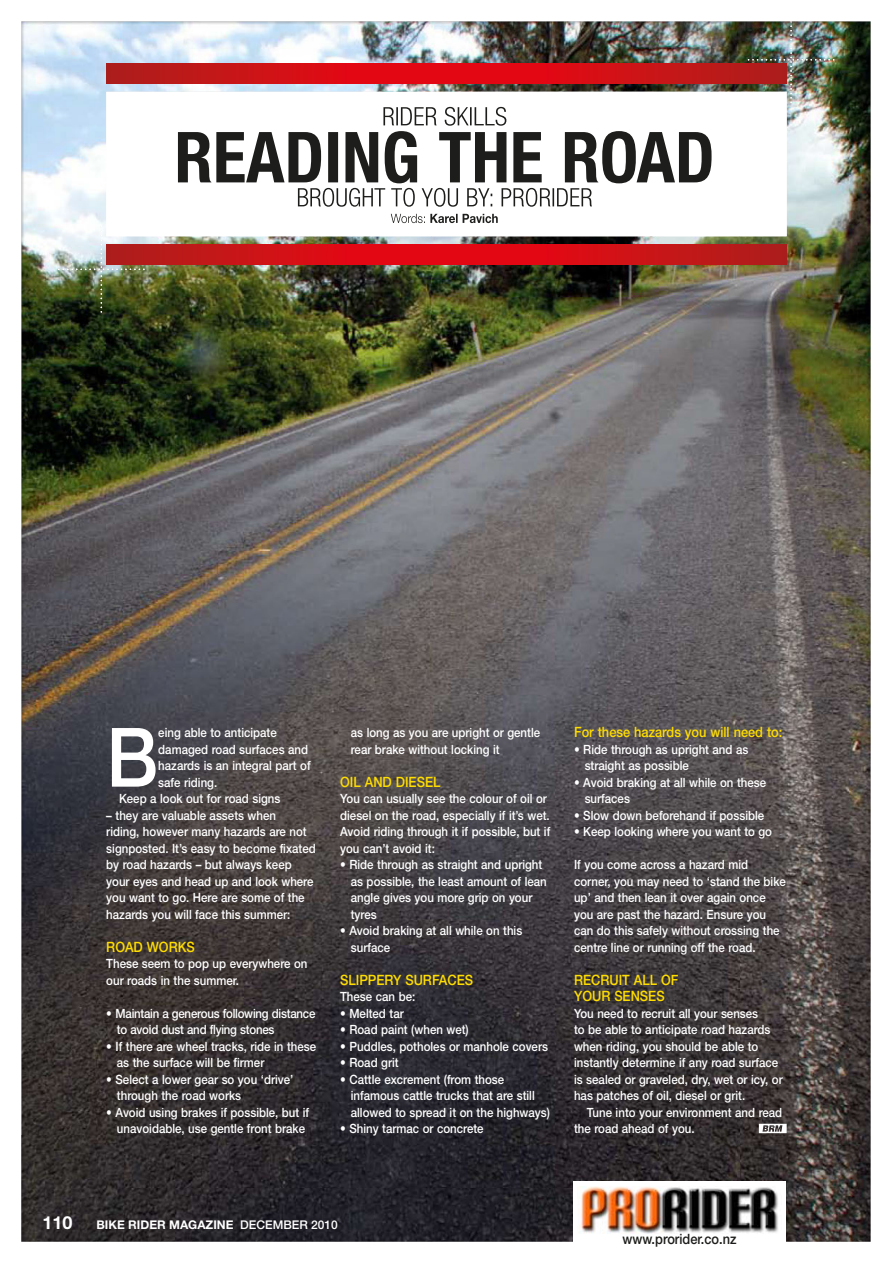
<style>
.page{position:relative;width:893px;height:1263px;background:#fff}
.page>*{position:absolute;margin:0;border:0;box-sizing:border-box;transform-origin:0 0}
.t1{font:500 82.05px "Helvetica Neue";color:#fff;scale:.9 1}
.t2{font:700 18px "Helvetica Neue";color:#fff}
.t3{font:500 14.25px/16.5px "Helvetica Neue";color:#fd0;scale:.9 1}
.t4{font:500 14.25px "Helvetica Neue";color:#1d1d1b;scale:.9 1}
.t5{font:700 12.9px "Arial";letter-spacing:.005em;color:#1d1d1b}
.t6{font:500 12.75px/16.5px "Helvetica Neue";color:#fff;scale:.9 1}
.t7{font:500 12.75px/16.5px "Helvetica Neue";letter-spacing:-.02em;color:#fff;scale:.9 1}
.t8{font:700 12px "Helvetica Neue";color:#fff}
.s1{font-weight:500}
.s2{font-family:"Helvetica"}
</style>
<div class="page">
<img style="left:21px;top:21px;width:850px;height:1221px">
<svg style="left:759px;top:1124px;width:28px;height:9px"></svg>
<div style="left:573px;top:1182px;width:213px;height:81px;background:#fff"></div>
<img style="left:577px;top:1186px;width:201px;height:47px">
<h1 class="t1" style="left:106px;top:708px;width:59px">B</h1>
<p class="t6" style="left:158px;top:724px;width:133px">eing able to anticipate</p>
<p class="t6" style="left:158px;top:741px;width:168px">damaged road surfaces and</p>
<p class="t6" style="left:158px;top:757px;width:171px">hazards is an integral part of</p>
<p class="t6" style="left:158px;top:774px;width:67px">safe riding.</p>
<p class="t6" style="left:119px;top:790px;width:181px">Keep a look out for road signs</p>
<p class="t6" style="left:106px;top:807px;width:234px">– they are valuable assets when<br>riding, however many hazards are not signposted. It’s easy to become fixated by road hazards – but always keep your eyes and head up and look where you want to go. Here are some of the hazards you will face this summer:</p>
<p class="t3" style="left:106px;top:938px;width:100px">ROAD WORKS</p>
<p class="t6" style="left:106px;top:955px;width:225px">These seem to pop up everywhere on our roads in the summer.</p>
<p class="t7" style="left:117px;top:1005px;width:222px;text-indent:-11px">• Maintain a generous following distance to avoid dust and flying stones</p>
<p class="t6" style="left:117px;top:1038px;width:223px;text-indent:-11px">• If there are wheel tracks, ride in these as the surface will be firmer</p>
<p class="t6" style="left:117px;top:1071px;width:197px;text-indent:-11px">• Select a lower gear so you ‘drive’ through the road works</p>
<p class="t6" style="left:106px;top:1104px;width:227px;text-align:center">• Avoid using brakes if possible, but if unavoidable, use gentle front brake</p>
<p class="t6" style="left:351px;top:724px;width:212px">as long as you are upright or gentle rear brake without locking it</p>
<p class="t3" style="left:340px;top:773px;width:113px">OIL AND DIESEL</p>
<p class="t6" style="left:340px;top:790px;width:235px">You can usually see the colour of oil or diesel on the road, especially if it’s wet.<br>Avoid riding through it if possible, but if you can’t avoid it:</p>
<p class="t6" style="left:351px;top:856px;width:219px;text-indent:-11px">• Ride through as straight and upright as possible, the least amount of lean angle gives you more grip on your tyres</p>
<p class="t6" style="left:351px;top:922px;width:192px;text-indent:-11px">• Avoid braking at all while on this surface</p>
<p class="t3" style="left:340px;top:971px;width:149px">SLIPPERY SURFACES</p>
<p class="t6" style="left:340px;top:988px;width:85px">These can be:</p>
<p class="t6" style="left:340px;top:1005px;width:72px">• Melted tar</p>
<p class="t6" style="left:340px;top:1021px;width:144px">• Road paint (when wet)</p>
<p class="t6" style="left:340px;top:1038px;width:232px">• Puddles, potholes or manhole covers</p>
<p class="t6" style="left:340px;top:1054px;width:66px">• Road grit</p>
<p class="t6" style="left:351px;top:1071px;width:223px;text-indent:-11px">• Cattle excrement (from those infamous cattle trucks that are still allowed to spread it on the highways)</p>
<p class="t6" style="left:340px;top:1120px;width:161px">• Shiny tarmac or concrete</p>
<p class="t3" style="left:574px;top:724px;width:233px">For these hazards you will need to:</p>
<p class="t6" style="left:585px;top:741px;width:183px;text-indent:-11px">• Ride through as upright and as straight as possible</p>
<p class="t6" style="left:585px;top:774px;width:203px;text-indent:-11px">• Avoid braking at all while on these surfaces</p>
<p class="t6" style="left:574px;top:807px;width:213px">• Slow down beforehand if possible</p>
<p class="t6" style="left:574px;top:823px;width:222px">• Keep looking where you want to go</p>
<p class="t6" style="left:574px;top:856px;width:237px">If you come across a hazard mid corner, you may need to ‘stand the bike up’ and then lean it over again once you are past the hazard. Ensure you can do this safely without crossing the centre line or running off the road.</p>
<p class="t3" style="left:574px;top:971px;width:117px">RECRUIT ALL OF<br>YOUR SENSES</p>
<p class="t6" style="left:574px;top:1005px;width:233px">You need to recruit all your senses<br>to be able to anticipate road hazards when riding, you should be able to instantly determine if any road surface is sealed or graveled, dry, wet or icy, or has patches of oil, diesel or grit.</p>
<p class="t6" style="left:574px;top:1104px;width:233px;text-indent:13px">Tune into your environment and read the road ahead of you.</p>
<h2 class="t2" style="left:43px;top:1211px;width:32px">110</h2>
<p class="t8" style="left:97px;top:1217px;width:243px">BIKE RIDER MAGAZINE <span class="s1">DECEMBER 2010</span></p>
<p class="t4" style="left:622px;top:1230px;width:128px">www.prorider.co.nz</p>
<p class="t5" style="left:614px;top:1238px;width:217px"><span class="s2">The 4 day</span> Ultimate “Girly <span class="s2">Getaway</span>”</p>
</div>
